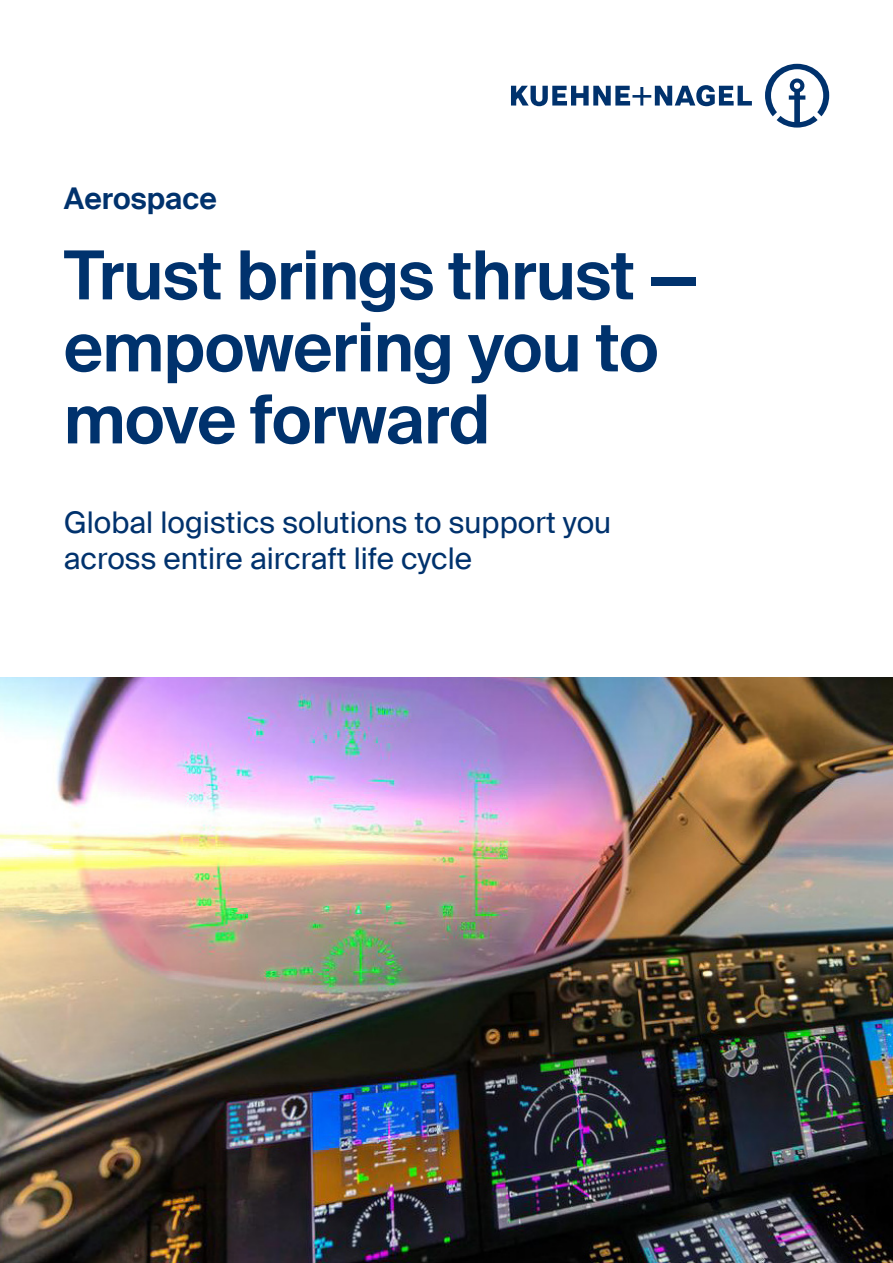
<style>
.page{position:relative;width:893px;height:1263px;background:#fff}
.page>*{position:absolute;margin:0;border:0;box-sizing:border-box;transform-origin:0 0}
.x___45pt{font:600 67.5px/72px "Suisse Intl";letter-spacing:-.01em;color:#00326d}
.x___20pt{font:30px/36px "Suisse Intl";color:#00326d}
.x___20pt-2{font:600 30px "Suisse Intl";color:#00326d}
</style>
<div class="page">
<img style="left:0;top:677px;width:893px;height:586px">
<svg style="left:511px;top:64px;width:318px;height:64px"></svg>
<p class="x___20pt-2" style="left:64px;top:181px;width:155px">Aerospace</p>
<p class="x___45pt" style="left:64px;top:240px;width:636px">Trust brings thrust — empowering you to move forward</p>
<p class="x___20pt" style="left:64px;top:505px;width:549px">Global logistics solutions to support you across entire aircraft life cycle</p>
</div>
